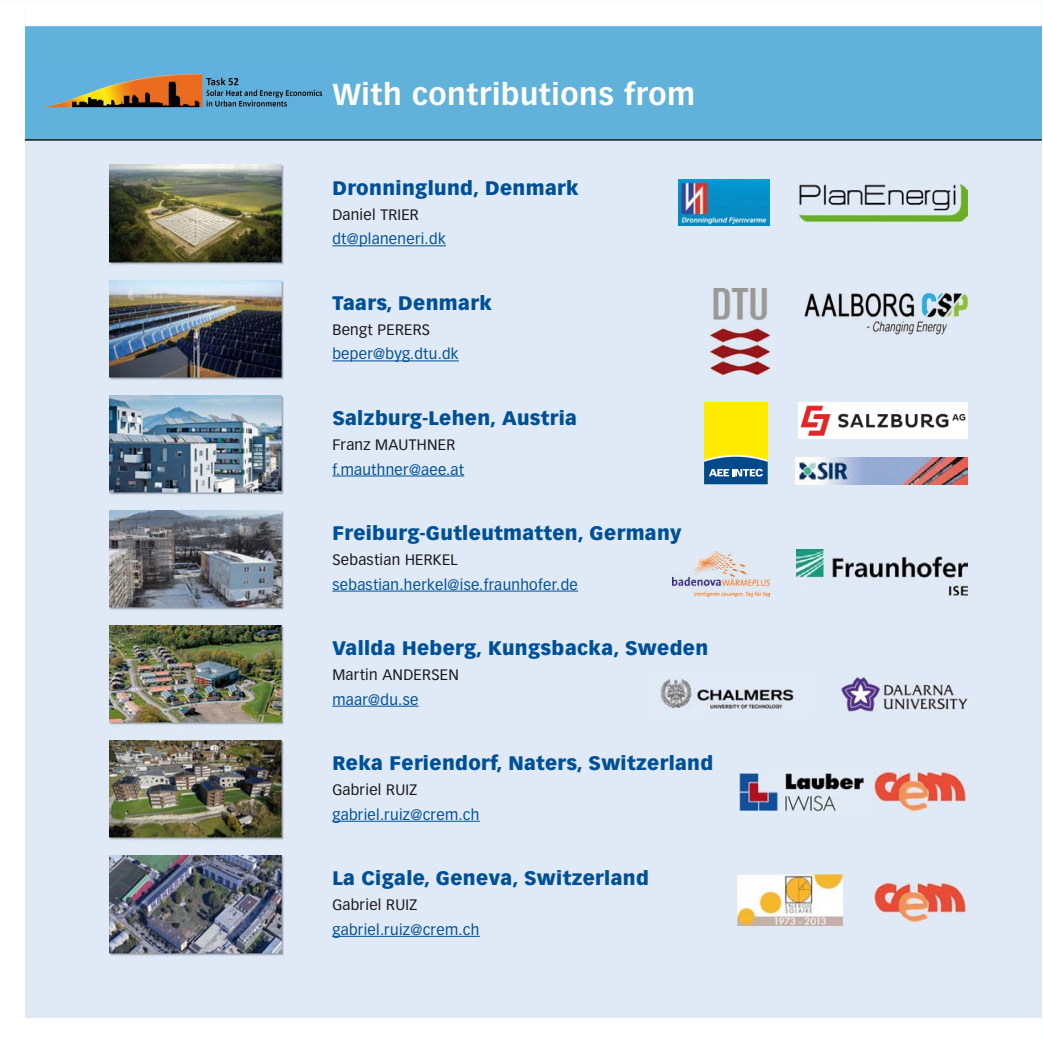
<style>
.page{position:relative;width:1043px;height:1043px;background:#fff}
.page>*{position:absolute;margin:0;border:0;box-sizing:border-box;transform-origin:0 0}
.t1{font:700 29.75px "Vectora LH";letter-spacing:.02em;color:#fff}
.t2{font:900 19.25px "Vectora LH";letter-spacing:.02em;color:#005097}
.t3{font:14.88px "Vectora LH";letter-spacing:.025em;color:#005097}
.t4{font:14.88px "Vectora LH";letter-spacing:.02em;color:#1a171b}
</style>
<div class="page">
<div style="left:0;top:1px;width:1042px;height:1042px;background:#dfeaf6"></div>
<hr style="left:332px;top:245px;width:114px;height:1px;background:#005097">
<hr style="left:332px;top:361px;width:127px;height:1px;background:#005097">
<hr style="left:332px;top:476px;width:132px;height:1px;background:#005097">
<hr style="left:332px;top:591px;width:246px;height:1px;background:#005097">
<hr style="left:332px;top:706px;width:87px;height:1px;background:#005097">
<hr style="left:332px;top:821px;width:148px;height:1px;background:#005097">
<hr style="left:332px;top:936px;width:148px;height:1px;background:#005097">
<div style="left:25px;top:1018px;width:1017px;height:25px;background:#fff"></div>
<div style="left:0;top:1px;width:25px;height:1042px;background:#fff"></div>
<div style="left:0;top:1px;width:1042px;height:139px;background:#60b2db"></div>
<div style="left:25px;top:1px;width:1017px;height:25px;background:#fff"></div>
<hr style="left:25px;top:140px;width:1017px;height:1px;background:#1a171b">
<div style="left:0;top:1px;width:25px;height:139px;background:#fff"></div>
<img style="left:43px;top:73px;width:280px;height:35px">
<img style="left:109px;top:165px;width:175px;height:100px">
<img style="left:109px;top:280px;width:175px;height:101px">
<img style="left:109px;top:395px;width:175px;height:101px">
<img style="left:109px;top:510px;width:175px;height:100px">
<img style="left:109px;top:626px;width:175px;height:99px">
<img style="left:109px;top:741px;width:175px;height:100px">
<img style="left:109px;top:856px;width:175px;height:101px">
<div style="left:704px;top:403px;width:64px;height:81px;background:#ffec00"></div>
<svg style="left:704px;top:455px;width:64px;height:29px;background:#3f7598"></svg>
<img style="left:798px;top:403px;width:169px;height:36px">
<img style="left:796px;top:458px;width:171px;height:26px">
<img style="left:711px;top:289px;width:58px;height:85px">
<img style="left:804px;top:292px;width:165px;height:43px">
<img style="left:799px;top:184px;width:168px;height:38px">
<img style="left:678px;top:180px;width:91px;height:46px">
<img style="left:673px;top:552px;width:96px;height:44px">
<img style="left:797px;top:549px;width:170px;height:47px">
<img style="left:841px;top:676px;width:127px;height:38px">
<img style="left:660px;top:678px;width:134px;height:31px">
<img style="left:739px;top:771px;width:126px;height:41px">
<img style="left:874px;top:770px;width:93px;height:42px">
<img style="left:874px;top:882px;width:93px;height:42px">
<img style="left:738px;top:874px;width:105px;height:52px">
<h1 class="t1" style="left:332px;top:83px;width:364px">With con tri bu tions from</h1>
<p class="t2" style="left:332px;top:180px;width:248px">Dronninglund, Den mark</p>
<p class="t4" style="left:332px;top:208px;width:88px">Dan iel TRIER</p>
<p class="t3" style="left:332px;top:233px;width:115px">dt@planeneri.dk</p>
<p class="t2" style="left:332px;top:295px;width:161px">Taars, Den mark</p>
<p class="t4" style="left:332px;top:323px;width:99px">Bengt PERERS</p>
<p class="t3" style="left:332px;top:348px;width:128px">beper@byg.dtu.dk</p>
<p class="t2" style="left:332px;top:410px;width:246px">Salzburg-Lehen, Aus tria</p>
<p class="t4" style="left:332px;top:439px;width:124px">Franz MAUTHNER</p>
<p class="t3" style="left:332px;top:463px;width:133px">f.mauthner@aee.at</p>
<p class="t2" style="left:332px;top:526px;width:351px">Freiburg-Gutleutmatten, Ger many</p>
<p class="t4" style="left:332px;top:554px;width:127px">Sebastian HERKEL</p>
<p class="t3" style="left:332px;top:578px;width:247px">sebastian.herkel@ise.fraunhofer.de</p>
<p class="t2" style="left:332px;top:641px;width:377px">Vallda Heberg, Kungsbacka, Swe den</p>
<p class="t4" style="left:332px;top:669px;width:128px">Mar tin ANDERSEN</p>
<p class="t3" style="left:332px;top:694px;width:87px">maar@du.se</p>
<p class="t2" style="left:332px;top:756px;width:382px">Reka Feriendorf, Naters, Swit zer land</p>
<p class="t4" style="left:332px;top:784px;width:86px">Ga briel RUIZ</p>
<p class="t3" style="left:332px;top:809px;width:149px">gabriel.ruiz@crem.ch</p>
<p class="t2" style="left:332px;top:871px;width:318px">La Cigale, Geneva, Swit zer land</p>
<p class="t4" style="left:332px;top:899px;width:86px">Ga briel RUIZ</p>
<p class="t3" style="left:332px;top:924px;width:149px">gabriel.ruiz@crem.ch</p>
</div>
